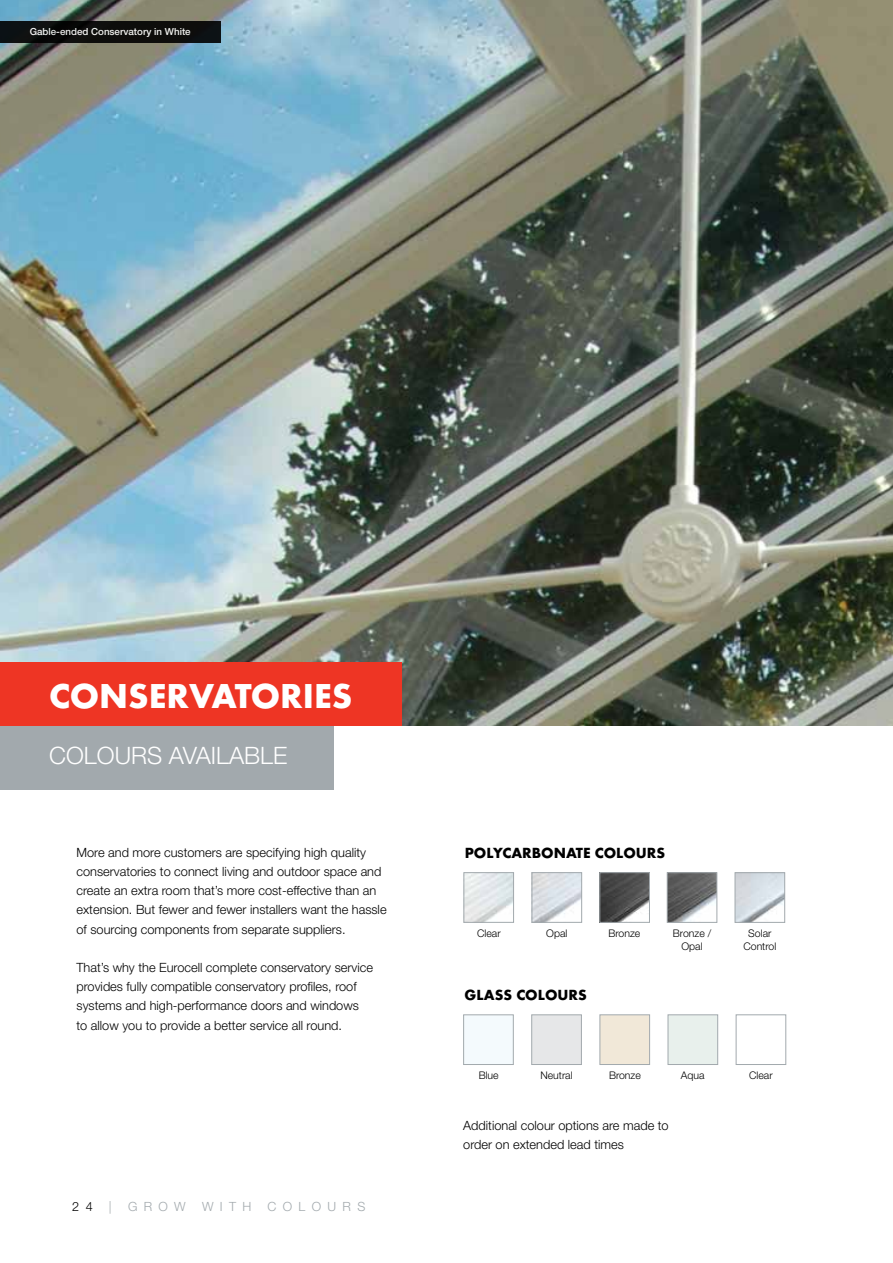
<style>
.page{position:relative;width:893px;height:1263px;background:#fff}
.page>*{position:absolute;margin:0;border:0;box-sizing:border-box;transform-origin:0 0}
.t1{font:36px "Futura Bld";color:#fff}
.t2{font:300 24px "Helvetica Neue LT Std";color:#fff}
.t3{font:15.3px "Futura Bld";color:#000}
.t4{font:300 12.75px/19.2px "Helvetica Neue LT Std";color:#000}
.t5{font:300 12.75px "Helvetica Neue LT Std";letter-spacing:.5em;color:#a2a9ad}
.t6{font:300 10.5px/12.6px "Helvetica Neue LT Std";color:#000;text-align:center}
.t7{font:500 9.75px "Helvetica Neue LT Std";color:#fff}
</style>
<div class="page">
<img style="left:0;top:0;width:893px;height:726px">
<div style="left:0;top:726px;width:333px;height:64px;background:#a2a9ad"></div>
<div style="left:0;top:662px;width:401px;height:64px;background:#ee3524"></div>
<img style="left:465px;top:874px;width:47px;height:47px">
<div style="left:463px;top:872px;width:51px;height:51px;border:1px solid #a2a9ad"></div>
<img style="left:534px;top:874px;width:46px;height:47px">
<div style="left:532px;top:872px;width:50px;height:51px;border:1px solid #a2a9ad"></div>
<img style="left:601px;top:874px;width:47px;height:47px">
<div style="left:599px;top:872px;width:51px;height:51px;border:1px solid #a2a9ad"></div>
<img style="left:669px;top:874px;width:46px;height:47px">
<div style="left:667px;top:872px;width:50px;height:51px;border:1px solid #a2a9ad"></div>
<img style="left:737px;top:874px;width:46px;height:47px">
<div style="left:735px;top:872px;width:50px;height:51px;border:1px solid #a2a9ad"></div>
<div style="left:463px;top:1014px;width:51px;height:51px;background:#f4fafd;border:1px solid #a2a9ad"></div>
<div style="left:531px;top:1014px;width:51px;height:51px;background:#e6e7e8;border:1px solid #a2a9ad"></div>
<div style="left:599px;top:1014px;width:51px;height:51px;background:#f1e8d8;border:1px solid #a2a9ad"></div>
<div style="left:668px;top:1014px;width:50px;height:51px;background:#e8f0ec;border:1px solid #a2a9ad"></div>
<div style="left:736px;top:1014px;width:50px;height:51px;border:1px solid #a2a9ad"></div>
<div style="left:0;top:21px;width:221px;height:22px;background:#0d0d0b"></div>
<p class="t7" style="left:30px;top:26px;width:162px">Gable-ended Conservatory in White</p>
<h1 class="t1" style="left:49px;top:672px;width:304px">CONSERVATORIES</h1>
<h2 class="t2" style="left:49px;top:741px;width:240px">COLOURS AVAILABLE</h2>
<p class="t4" style="left:77px;top:842px;width:312px">More and more customers are specifying high quality conservatories to connect living and outdoor space and create an extra room that’s more cost-effective than an extension. But fewer and fewer installers want the hassle of sourcing components from separate suppliers.</p>
<p class="t4" style="left:77px;top:957px;width:298px">That’s why the Eurocell complete conservatory service provides fully compatible conservatory profiles, roof systems and high-performance doors and windows to allow you to provide a better service all round.</p>
<p class="t4" style="left:72px;top:1197px;width:22px">2 4</p>
<p class="t5" style="left:109px;top:1199px;width:4px">|</p>
<p class="t5" style="left:128px;top:1199px;width:59px">GROW</p>
<p class="t5" style="left:202px;top:1199px;width:51px">WITH</p>
<p class="t5" style="left:268px;top:1199px;width:99px">COLOURS</p>
<p class="t3" style="left:465px;top:842px;width:202px">POLYCARBONATE COLOURS</p>
<p class="t6" style="left:477px;top:927px;width:25px">Clear</p>
<p class="t6" style="left:546px;top:927px;width:23px">Opal</p>
<p class="t6" style="left:608px;top:927px;width:33px">Bronze</p>
<p class="t6" style="left:673px;top:927px;width:40px">Bronze /<br>Opal</p>
<p class="t6" style="left:743px;top:927px;width:34px">Solar<br>Control</p>
<p class="t3" style="left:464px;top:985px;width:124px">GLASS COLOURS</p>
<p class="t6" style="left:479px;top:1069px;width:22px">Blue</p>
<p class="t6" style="left:540px;top:1069px;width:34px">Neutral</p>
<p class="t6" style="left:609px;top:1069px;width:33px">Bronze</p>
<p class="t6" style="left:681px;top:1069px;width:25px">Aqua</p>
<p class="t6" style="left:749px;top:1069px;width:25px">Clear</p>
<p class="t4" style="left:463px;top:1115px;width:207px">Additional colour options are made to order on extended lead times</p>
</div>
